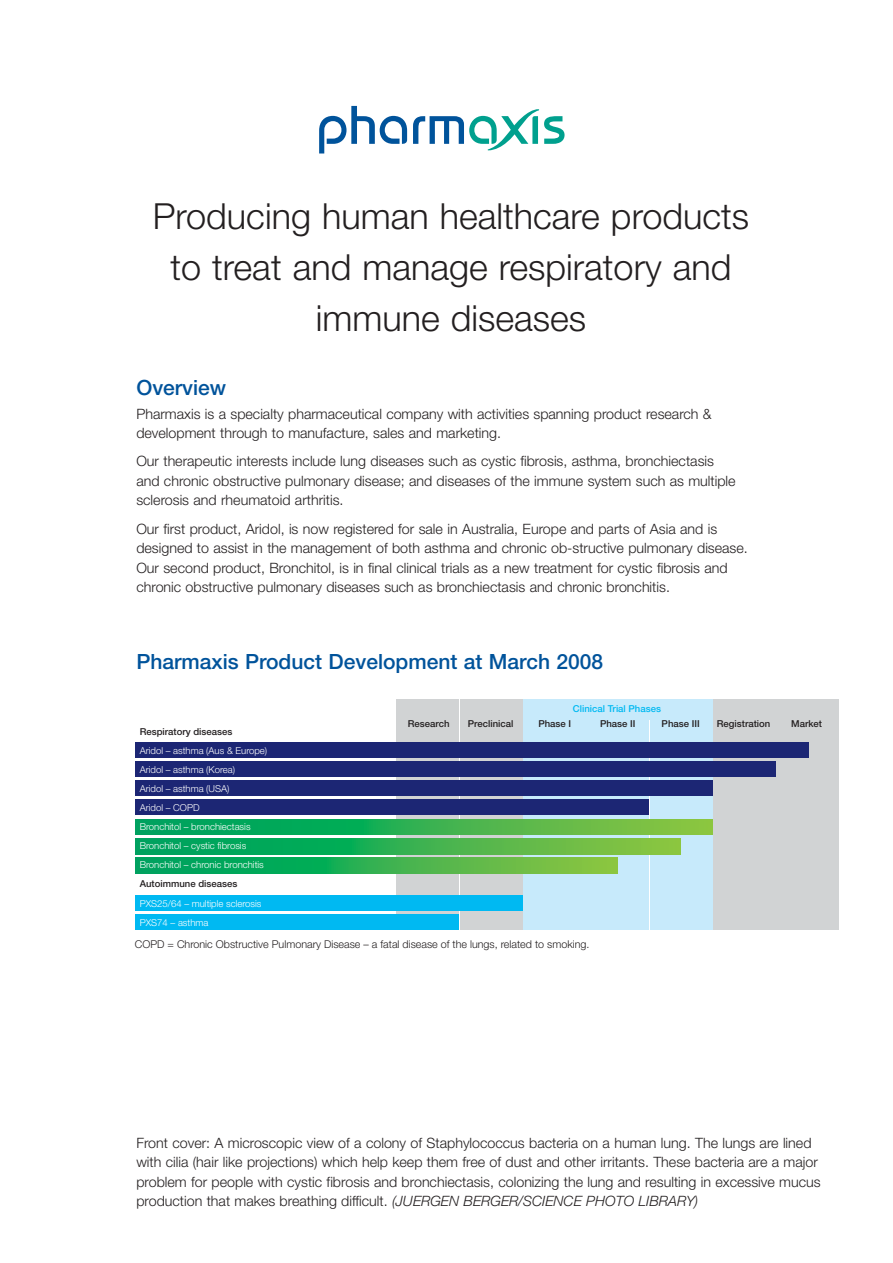
<style>
.page{position:relative;width:893px;height:1263px;background:#fff}
.page>*{position:absolute;margin:0;border:0;box-sizing:border-box;transform-origin:0 0}
.t1{font:300 36px/51px "Helvetica Neue";color:#231f20;text-align:center}
.t2{font:500 21px "Helvetica Neue";color:#00539b}
.t3{font:300 14.25px/19.5px "Helvetica Neue";color:#231f20}
.t4{font:300 10.8px "Helvetica Neue";color:#231f20}
.t5{font:300 9.6px/19px "Helvetica Neue";color:#fff}
.t6{font:500 9.6px "Helvetica Neue";color:#231f20}
.t7{font:500 9.6px "Helvetica Neue";color:#00b9f2}
.s1{font-style:italic}
</style>
<div class="page">
<div style="left:523px;top:699px;width:62px;height:231px;background:#c7eafb"></div>
<div style="left:586px;top:699px;width:63px;height:231px;background:#c7eafb"></div>
<div style="left:650px;top:699px;width:62px;height:231px;background:#c7eafb"></div>
<div style="left:564px;top:699px;width:100px;height:20px;background:#c7eafb"></div>
<div style="left:396px;top:699px;width:63px;height:231px;background:#d1d3d4"></div>
<div style="left:460px;top:699px;width:62px;height:231px;background:#d1d3d4"></div>
<div style="left:713px;top:699px;width:62px;height:231px;background:#d1d3d4"></div>
<div style="left:776px;top:699px;width:63px;height:231px;background:#d1d3d4"></div>
<div style="left:135px;top:761px;width:640px;height:16px;background:#1c2674"></div>
<div style="left:135px;top:780px;width:577px;height:16px;background:#1c2674"></div>
<div style="left:135px;top:742px;width:673px;height:16px;background:#1c2674"></div>
<div style="left:135px;top:895px;width:387px;height:16px;background:#00b9f2"></div>
<div style="left:135px;top:915px;width:324px;height:15px;background:#00b9f2"></div>
<div style="left:135px;top:800px;width:514px;height:15px;background:#1c2674"></div>
<svg style="left:135px;top:819px;width:577px;height:16px;background:#36b250"></svg>
<svg style="left:135px;top:838px;width:546px;height:16px;background:#36b250"></svg>
<svg style="left:135px;top:858px;width:482px;height:15px;background:#36b250"></svg>
<svg style="left:319px;top:106px;width:88px;height:48px"></svg>
<svg style="left:413px;top:109px;width:151px;height:41px"></svg>
<h1 class="t1" style="left:153px;top:194px;width:597px">Producing human healthcare products to treat and manage respiratory and immune diseases</h1>
<h2 class="t2" style="left:136px;top:380px;width:91px">Overview</h2>
<p class="t3" style="left:136px;top:406px;width:577px">Pharmaxis is a specialty pharmaceutical company with activities spanning product research &amp; development through to manufacture, sales and marketing.</p>
<p class="t3" style="left:136px;top:453px;width:600px">Our therapeutic interests include lung diseases such as cystic fibrosis, asthma, bronchiectasis and chronic obstructive pulmonary disease; and diseases of the immune system such as multiple sclerosis and rheumatoid arthritis.</p>
<p class="t3" style="left:136px;top:520px;width:613px">Our first product, Aridol, is now registered for sale in Australia, Europe and parts of Asia and is designed to assist in the management of both asthma and chronic ob-structive pulmonary disease.<br>Our second product, Bronchitol, is in final clinical trials as a new treatment for cystic fibrosis and chronic obstructive pulmonary diseases such as bronchiectasis and chronic bronchitis.</p>
<h2 class="t2" style="left:136px;top:654px;width:468px">Pharmaxis Product Development at March 2008</h2>
<p class="t7" style="left:573px;top:705px;width:90px">Clinical Trial Phases</p>
<p class="t6" style="left:408px;top:720px;width:43px">Research</p>
<p class="t6" style="left:468px;top:720px;width:47px">Preclinical</p>
<p class="t6" style="left:538px;top:720px;width:34px">Phase I</p>
<p class="t6" style="left:600px;top:720px;width:37px">Phase II</p>
<p class="t6" style="left:140px;top:728px;width:94px">Respiratory diseases</p>
<p class="t5" style="left:140px;top:742px;width:129px">Aridol – asthma (Aus &amp; Europe)<br>Aridol – asthma (Korea)<br>Aridol – asthma (USA)<br>Aridol – COPD<br>Bronchitol – bronchiectasis<br>Bronchitol – cystic fibrosis<br>Bronchitol – chronic bronchitis</p>
<p class="t6" style="left:140px;top:881px;width:99px">Autoimmune diseases</p>
<p class="t5" style="left:140px;top:894px;width:123px">PXS25/64 – multiple sclerosis<br>PXS74 – asthma</p>
<p class="t4" style="left:135px;top:940px;width:456px">COPD = Chronic Obstructive Pulmonary Disease – a fatal disease of the lungs, related to smoking.</p>
<p class="t6" style="left:661px;top:720px;width:40px">Phase III</p>
<p class="t6" style="left:717px;top:720px;width:55px">Registration</p>
<p class="t6" style="left:791px;top:720px;width:32px">Market</p>
<p class="t3" style="left:136px;top:1134px;width:685px">Front cover: A microscopic view of a colony of Staphylococcus bacteria on a human lung. The lungs are lined with cilia (hair like projections) which help keep them free of dust and other irritants. These bacteria are a major problem for people with cystic fibrosis and bronchiectasis, colonizing the lung and resulting in excessive mucus production that makes breathing difficult. <span class="s1">(JUERGEN BERGER/SCIENCE PHOTO LIBRARY)</span></p>
</div>
